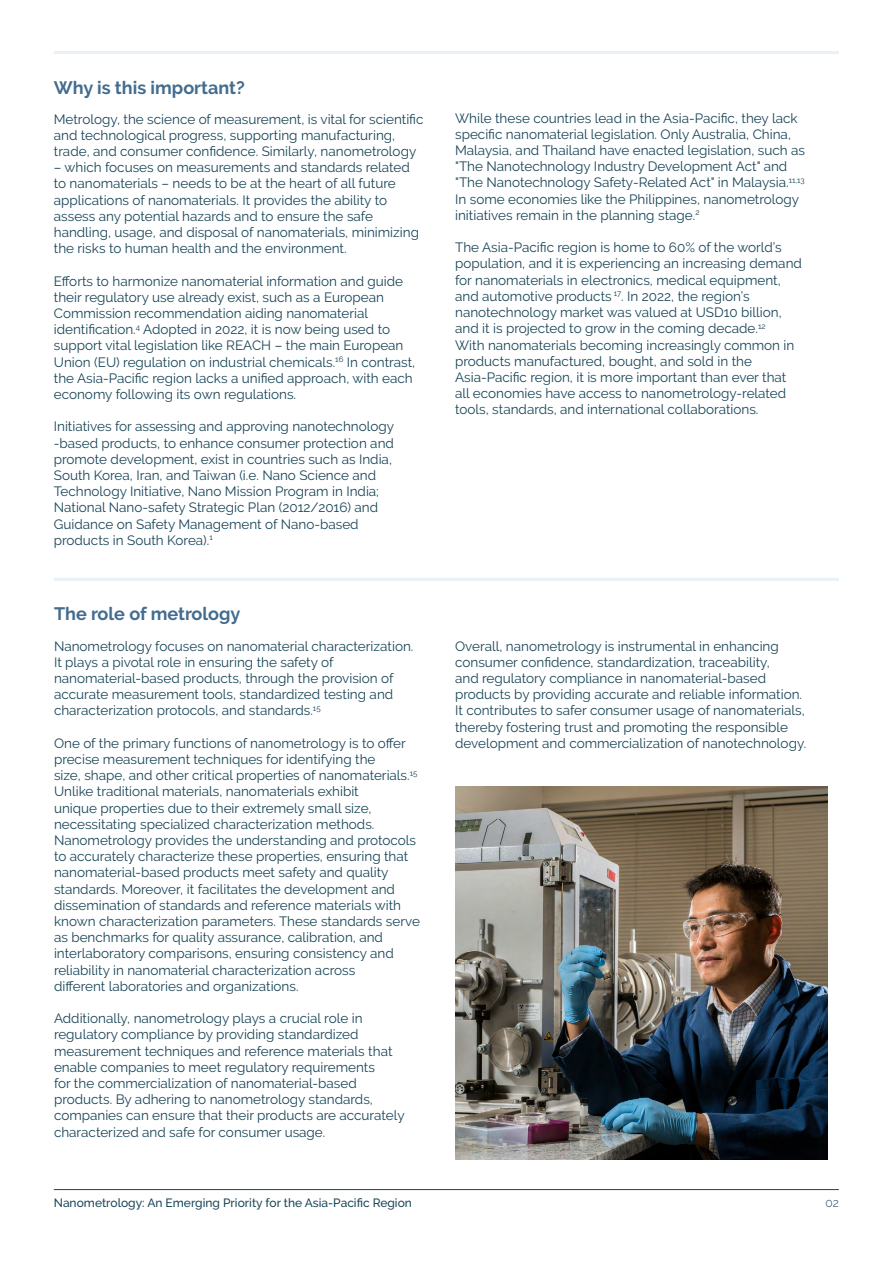
<style>
.page{position:relative;width:893px;height:1263px;background:#fff}
.page>*{position:absolute;margin:0;border:0;box-sizing:border-box;transform-origin:0 0}
.t1{font:700 18px "Raleway";color:#436c8f}
.t2{font:13.5px/16.2px "Raleway";color:#194557}
.t3{font:500 12px "Raleway";color:#194557}
.t4{font:300 12px "Raleway";color:#194557}
</style>
<div class="page">
<hr style="left:54px;top:578px;width:785px;height:3px;background:#e9f1f8">
<hr style="left:54px;top:51px;width:785px;height:3px;background:#e9f1f8">
<hr style="left:54px;top:1189px;width:785px;height:1px;background:#194557">
<img style="left:455px;top:787px;width:373px;height:373px">
<h1 class="t1" style="left:54px;top:77px;width:193px">Why is this important?</h1>
<p class="t2" style="left:54px;top:111px;width:371px">Metrology, the science of measurement, is vital for scientific and technological progress, supporting manufacturing, trade, and consumer confidence. Similarly, nanometrology</p>
<p class="t2" style="left:54px;top:159px;width:367px">– which focuses on measurements and standards related to nanomaterials – needs to be at the heart of all future applications of nanomaterials. It provides the ability to assess any potential hazards and to ensure the safe handling, usage, and disposal of nanomaterials, minimizing the risks to human health and the environment.</p>
<p class="t2" style="left:54px;top:273px;width:363px">Efforts to harmonize nanomaterial information and guide their regulatory use already exist, such as a European Commission recommendation aiding nanomaterial identification.<sup>4</sup> Adopted in 2022, it is now being used to support vital legislation like REACH – the main European Union (EU) regulation on industrial chemicals.<sup>16</sup> In contrast, the Asia-Pacific region lacks a unified approach, with each economy following its own regulations.</p>
<p class="t2" style="left:54px;top:418px;width:342px">Initiatives for assessing and approving nanotechnology -based products, to enhance consumer protection and promote development, exist in countries such as India, South Korea, Iran, and Taiwan (i.e. Nano Science and Technology Initiative, Nano Mission Program in India; National Nano-safety Strategic Plan (2012/2016) and Guidance on Safety Management of Nano-based products in South Korea).<sup>1</sup></p>
<h1 class="t1" style="left:54px;top:604px;width:188px">The role of metrology</h1>
<p class="t2" style="left:54px;top:638px;width:361px">Nanometrology focuses on nanomaterial characterization.<br>It plays a pivotal role in ensuring the safety of nanomaterial-based products, through the provision of accurate measurement tools, standardized testing and characterization protocols, and standards.<sup>15</sup></p>
<p class="t2" style="left:54px;top:735px;width:367px">One of the primary functions of nanometrology is to offer precise measurement techniques for identifying the<br>size, shape, and other critical properties of nanomaterials.<sup>15<br></sup>Unlike traditional materials, nanomaterials exhibit<br>unique properties due to their extremely small size, necessitating specialized characterization methods.<br>Nanometrology provides the understanding and protocols to accurately characterize these properties, ensuring that nanomaterial-based products meet safety and quality standards. Moreover, it facilitates the development and dissemination of standards and reference materials with known characterization parameters. These standards serve as benchmarks for quality assurance, calibration, and interlaboratory comparisons, ensuring consistency and reliability in nanomaterial characterization across<br>different laboratories and organizations.</p>
<p class="t2" style="left:54px;top:1010px;width:352px">Additionally, nanometrology plays a crucial role in regulatory compliance by providing standardized measurement techniques and reference materials that enable companies to meet regulatory requirements<br>for the commercialization of nanomaterial-based products. By adhering to nanometrology standards, companies can ensure that their products are accurately characterized and safe for consumer usage.</p>
<p class="t2" style="left:455px;top:110px;width:351px">While these countries lead in the Asia-Pacific, they lack specific nanomaterial legislation. Only Australia, China, Malaysia, and Thailand have enacted legislation, such as "The Nanotechnology Industry Development Act" and "The Nanotechnology Safety-Related Act" in Malaysia.<sup>11,13<br></sup>In some economies like the Philippines, nanometrology initiatives remain in the planning stage.<sup>2</sup></p>
<p class="t2" style="left:455px;top:239px;width:348px">The Asia-Pacific region is home to 60% of the world’s population, and it is experiencing an increasing demand for nanomaterials in electronics, medical equipment, and automotive products <sup>17</sup>. In 2022, the region’s nanotechnology market was valued at USD10 billion, and it is projected to grow in the coming decade.<sup>12<br></sup>With nanomaterials becoming increasingly common in products manufactured, bought, and sold in the Asia-Pacific region, it is more important than ever that all economies have access to nanometrology-related tools, standards, and international collaborations.</p>
<p class="t2" style="left:455px;top:638px;width:353px">Overall, nanometrology is instrumental in enhancing consumer confidence, standardization, traceability,<br>and regulatory compliance in nanomaterial-based products by providing accurate and reliable information.<br>It contributes to safer consumer usage of nanomaterials, thereby fostering trust and promoting the responsible development and commercialization of nanotechnology.</p>
<p class="t3" style="left:54px;top:1195px;width:360px">Nanometrology: An Emerging Priority for the Asia-Pacific Region</p>
<p class="t4" style="left:825px;top:1195px;width:15px">02</p>
</div>
